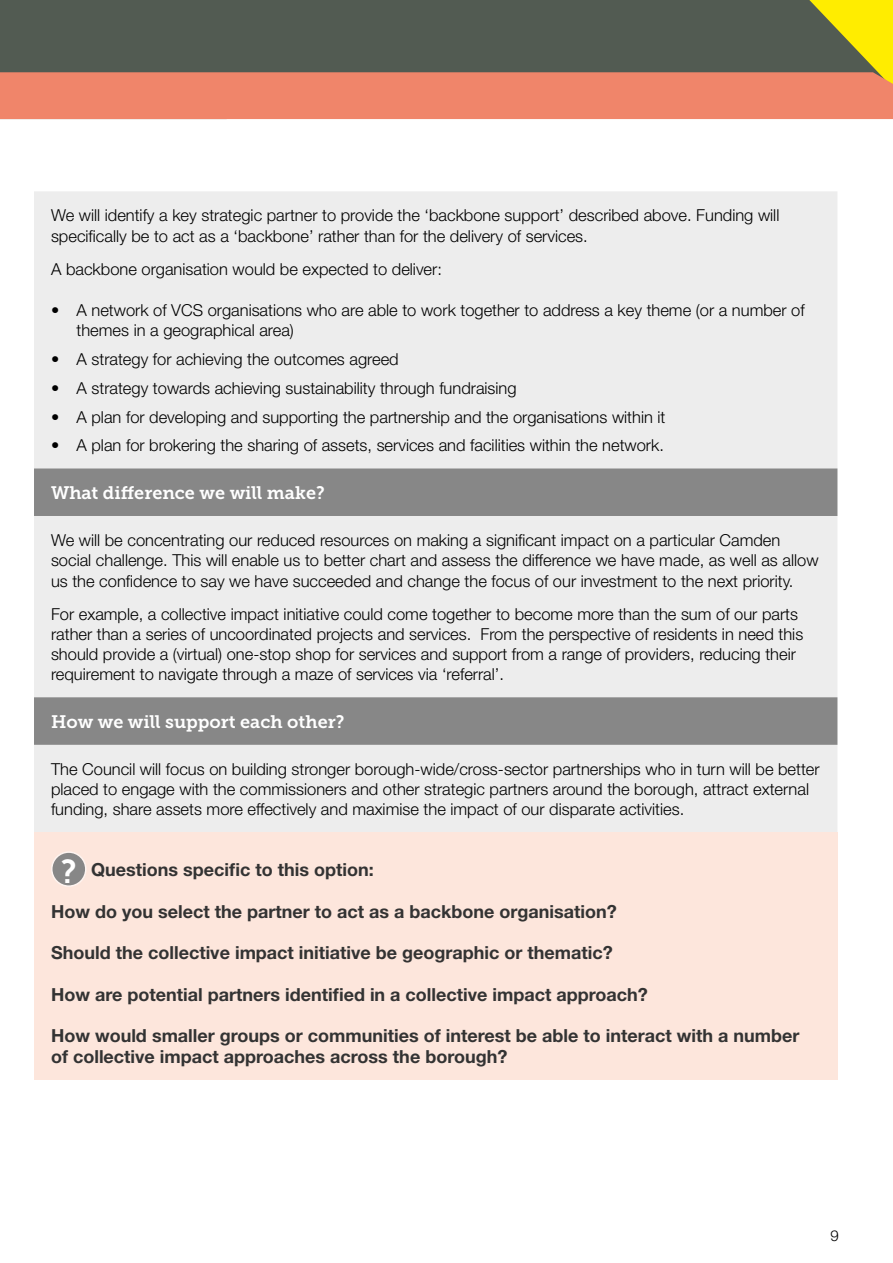
<style>
.page{position:relative;width:893px;height:1263px;background:#fff}
.page>*{position:absolute;margin:0;border:0;box-sizing:border-box;transform-origin:0 0}
.t1{font:700 18px/20.2px "Helvetica Neue";color:#333}
.t2{font:18px "Museo Slab 700";color:#fff}
.t3{font:300 16.5px/20.2px "Helvetica Neue";color:#000}
.t4{font:300 15px "Helvetica Neue";color:#000}
.s1{font-family:"Museo Slab 700";font-weight:400;font-size:33px;color:#fff}
</style>
<div class="page">
<div style="left:0;top:0;width:891px;height:72px;background:#525b52"></div>
<div style="left:0;top:72px;width:893px;height:47px;background:#f0856a"></div>
<div style="left:34px;top:191px;width:803px;height:641px;background:#ededed"></div>
<svg style="left:34px;top:468px;width:803px;height:277px;background:#cacaca"></svg>
<div style="left:34px;top:832px;width:803px;height:248px;background:#fde6dc"></div>
<div style="left:52px;top:852px;width:34px;height:34px;background:#878787;border-radius:50%"></div>
<div style="left:51px;top:851px;width:36px;height:36px;border:2px solid #fef4f0;border-radius:50%"></div>
<p class="t3" style="left:51px;top:205px;width:730px">We will identify a key strategic partner to provide the ‘backbone support’ described above. Funding will specifically be to act as a ‘backbone’ rather than for the delivery of services.</p>
<p class="t3" style="left:51px;top:258px;width:392px">A backbone organisation would be expected to deliver:</p>
<p class="t3" style="left:77px;top:300px;width:730px;text-indent:-26px">• A network of VCS organisations who are able to work together to address a key theme (or a number of themes in a geographical area)</p>
<p class="t3" style="left:51px;top:349px;width:349px">• A strategy for achieving the outcomes agreed</p>
<p class="t3" style="left:51px;top:378px;width:467px">• A strategy towards achieving sustainability through fundraising</p>
<p class="t3" style="left:51px;top:406px;width:616px">• A plan for developing and supporting the partnership and the organisations within it</p>
<p class="t3" style="left:51px;top:435px;width:614px">• A plan for brokering the sharing of assets, services and facilities within the network.</p>
<p class="t2" style="left:51px;top:482px;width:275px">What difference we will make?</p>
<p class="t3" style="left:51px;top:530px;width:769px">We will be concentrating our reduced resources on making a significant impact on a particular Camden social challenge. This will enable us to better chart and assess the difference we have made, as well as allow us the confidence to say we have succeeded and change the focus of our investment to the next priority.</p>
<p class="t3" style="left:51px;top:603px;width:754px">For example, a collective impact initiative could come together to become more than the sum of our parts rather than a series of uncoordinated projects and services. From the perspective of residents in need this should provide a (virtual) one-stop shop for services and support from a range of providers, reducing their requirement to navigate through a maze of services via ‘referral’.</p>
<p class="t2" style="left:51px;top:711px;width:295px">How we will support each other?</p>
<p class="t3" style="left:51px;top:758px;width:770px">The Council will focus on building stronger borough-wide/cross-sector partnerships who in turn will be better placed to engage with the commissioners and other strategic partners around the borough, attract external funding, share assets more effectively and maximise the impact of our disparate activities.</p>
<p class="t1" style="left:61px;top:859px;width:314px"><span class="s1">?</span> Questions specific to this option:</p>
<p class="t1" style="left:51px;top:901px;width:567px">How do you select the partner to act as a backbone organisation?</p>
<p class="t1" style="left:51px;top:942px;width:563px">Should the collective impact initiative be geographic or thematic?</p>
<p class="t1" style="left:51px;top:984px;width:598px">How are potential partners identified in a collective impact approach?</p>
<p class="t1" style="left:51px;top:1025px;width:750px">How would smaller groups or communities of interest be able to interact with a number of collective impact approaches across the borough?</p>
<p class="t4" style="left:831px;top:1226px;width:10px">9</p>
</div>
